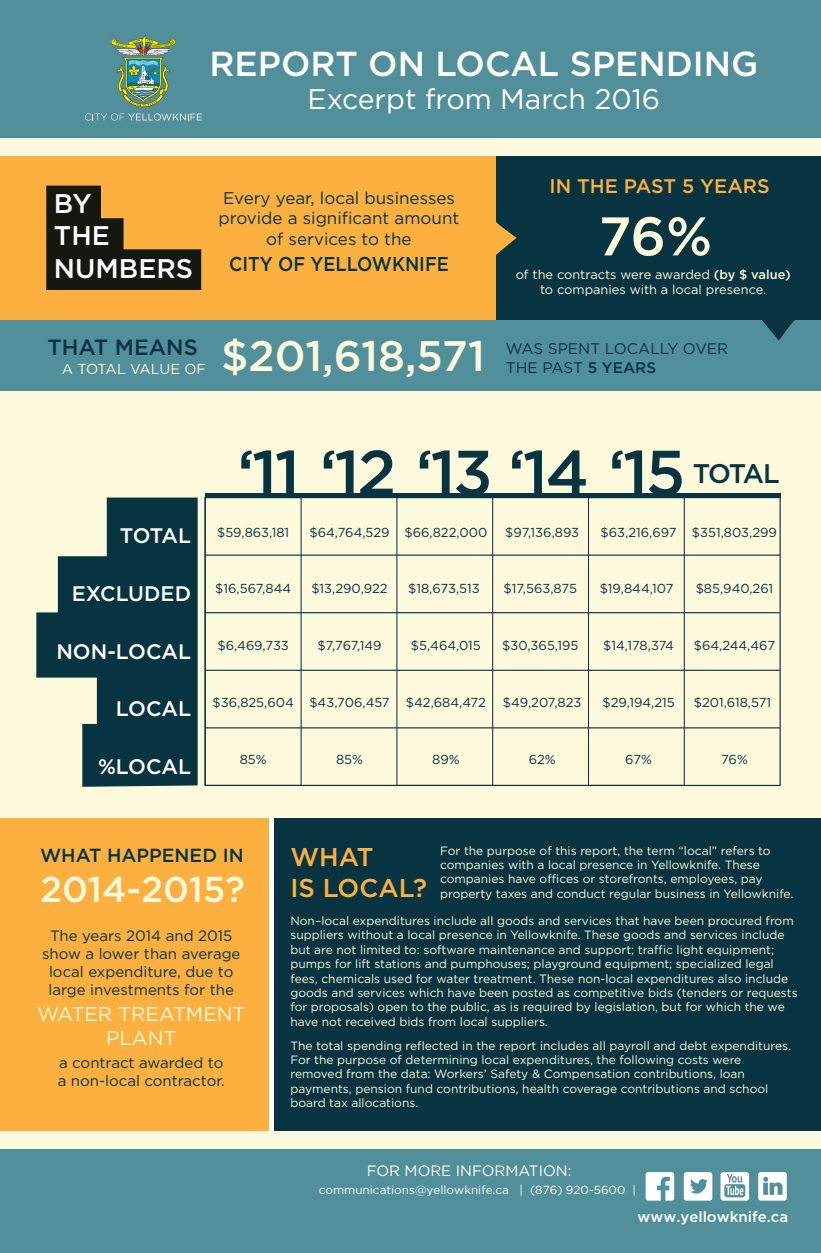
<style>
.page{position:relative;width:821px;height:1253px;background:#fff}
.page>*{position:absolute;margin:0;border:0;box-sizing:border-box;transform-origin:0 0}
.t1{font:500 64px "Gotham";letter-spacing:-.04em;color:#083441}
.t2{font:500 54.3px "Gotham";color:#fcf9dc}
.t3{font:500 42.7px "Gotham";color:#fcf9dc}
.t4{font:500 35.9px "Gotham";color:#fcf9dc}
.t5{font:500 34.6px "Gotham";color:#fff}
.t6{font:28.4px "Gotham";color:#fff}
.t7{font:500 26.9px/32.3px "Gotham";color:#fff}
.t8{font:500 26.9px "Gotham";letter-spacing:-.08em;color:#083441}
.t9{font:500 25.7px "Gotham";color:#fbb03f}
.t10{font:500 22.1px "Gotham";color:#083441}
.t11{font:500 21px "Gotham";color:#fff}
.t12{font:20px/24px "Gotham";color:#fcf9dc;text-align:center}
.t13{font:500 20px "Gotham";color:#083441;scale:.9 1}
.t14{font:500 19.7px "Gotham";color:#fbb03f}
.t15{font:500 19px "Gotham";color:#083441}
.t16{font:17px/20.4px "Gotham";color:#083441;text-align:center}
.t17{font:15.4px/18.4px "Gotham";color:#083441}
.t18{font:15px/18px "Gotham";color:#083441;text-align:center}
.t19{font:15px "Gotham";color:#fff}
.t20{font:500 15px "Gotham";color:#fff}
.t21{font:14.4px "Gotham";color:#fcf9dc}
.t22{font:13px "Gotham";color:#083441}
.t23{font:12.8px/15.4px "Gotham";color:#fcf9dc;text-align:center}
.t24{font:12px/14.4px "Gotham";color:#fcf9dc}
.t25{font:11.8px "Gotham";color:#fff}
.s1{font-weight:500}
</style>
<div class="page">
<div style="left:275px;top:818px;width:546px;height:420px;background:#083441"></div>
<div style="left:0;top:390px;width:821px;height:428px;background:#fcf9dc"></div>
<svg style="left:36px;top:497px;width:162px;height:290px;fill:#083441"></svg>
<div style="left:396px;top:497px;width:97px;height:289px;border:1px solid #083441"></div>
<div style="left:588px;top:497px;width:97px;height:289px;border:1px solid #083441"></div>
<div style="left:0;top:0;width:821px;height:139px;background:#518f9b"></div>
<div style="left:0;top:138px;width:496px;height:182px;background:#fbb03f"></div>
<div style="left:0;top:818px;width:268px;height:420px;background:#fbb03f"></div>
<div style="left:496px;top:139px;width:325px;height:181px;background:#083441"></div>
<div style="left:0;top:320px;width:821px;height:70px;background:#518f9b"></div>
<img style="left:111px;top:34px;width:65px;height:73px">
<svg style="left:85px;top:113px;width:117px;height:8px"></svg>
<svg style="left:46px;top:186px;width:155px;height:104px"></svg>
<div style="left:0;top:138px;width:821px;height:18px;background:#fcf9dc"></div>
<div style="left:0;top:1148px;width:821px;height:105px;background:#518f9b"></div>
<div style="left:0;top:1131px;width:821px;height:17px;background:#fcf9dc"></div>
<svg style="left:496px;top:222px;width:20px;height:33px"></svg>
<svg style="left:762px;top:320px;width:33px;height:21px"></svg>
<hr style="left:205px;top:493px;width:575px;height:4px;background:#083441">
<hr style="left:205px;top:554px;width:575px;height:2px;background:#083441">
<svg style="left:645px;top:1172px;width:29px;height:28px"></svg>
<svg style="left:684px;top:1172px;width:28px;height:28px"></svg>
<svg style="left:720px;top:1172px;width:29px;height:28px"></svg>
<svg style="left:758px;top:1172px;width:29px;height:28px"></svg>
<hr style="left:205px;top:612px;width:575px;height:1px;background:#083441">
<hr style="left:205px;top:670px;width:575px;height:1px;background:#083441">
<hr style="left:205px;top:727px;width:575px;height:1px;background:#083441">
<div style="left:204px;top:497px;width:577px;height:289px;border:1px solid #083441"></div>
<h3 class="t5" style="left:210px;top:44px;width:550px">REPORT ON LOCAL SPENDING</h3>
<h3 class="t6" style="left:308px;top:84px;width:354px">Excerpt from March 2016</h3>
<h3 class="t7" style="left:54px;top:187px;width:141px">BY<br>THE<br>NUMBERS</h3>
<h3 class="t16" style="left:219px;top:187px;width:242px">Every year, local businesses provide a significant amount of services to the</h3>
<h3 class="t13" style="left:229px;top:253px;width:246px">CITY OF YELLOWKNIFE</h3>
<h3 class="t10" style="left:47px;top:335px;width:152px">THAT MEANS</h3>
<p class="t21" style="left:62px;top:361px;width:146px">A TOTAL VALUE OF</p>
<h3 class="t3" style="left:221px;top:331px;width:265px">$201,618,571</h3>
<h3 class="t14" style="left:549px;top:175px;width:222px">IN THE PAST 5 YEARS</h3>
<h2 class="t2" style="left:598px;top:205px;width:115px">76%</h2>
<p class="t23" style="left:516px;top:267px;width:276px">of the contracts were awarded <span class="s1">(by $ value) </span>to companies with a local presence.</p>
<p class="t17" style="left:506px;top:339px;width:224px">WAS SPENT LOCALLY OVER<br>THE PAST <span class="s1">5 YEARS</span></p>
<h1 class="t1" style="left:237px;top:436px;width:450px">‘11 ‘12 ‘13 ‘14 ‘15</h1>
<h3 class="t8" style="left:693px;top:459px;width:88px">TOTAL</h3>
<h3 class="t11" style="left:120px;top:523px;width:73px">TOTAL</h3>
<p class="t22" style="left:217px;top:525px;width:74px">$59,863,181</p>
<p class="t22" style="left:309px;top:525px;width:82px">$64,764,529</p>
<p class="t22" style="left:404px;top:525px;width:84px">$66,822,000</p>
<p class="t22" style="left:505px;top:525px;width:75px">$97,136,893</p>
<p class="t22" style="left:601px;top:525px;width:77px">$63,216,697</p>
<p class="t22" style="left:692px;top:525px;width:87px">$351,803,299</p>
<h3 class="t11" style="left:72px;top:581px;width:121px">EXCLUDED</h3>
<p class="t22" style="left:215px;top:581px;width:77px">$16,567,844</p>
<p class="t22" style="left:311px;top:581px;width:78px">$13,290,922</p>
<p class="t22" style="left:408px;top:581px;width:73px">$18,673,513</p>
<p class="t22" style="left:503px;top:581px;width:75px">$17,563,875</p>
<p class="t22" style="left:600px;top:581px;width:75px">$19,844,107</p>
<p class="t22" style="left:696px;top:581px;width:79px">$85,940,261</p>
<h3 class="t11" style="left:56px;top:639px;width:136px">NON-LOCAL</h3>
<p class="t22" style="left:217px;top:638px;width:73px">$6,469,733</p>
<p class="t22" style="left:318px;top:638px;width:65px">$7,767,149</p>
<p class="t22" style="left:411px;top:638px;width:72px">$5,464,015</p>
<p class="t22" style="left:502px;top:638px;width:78px">$30,365,195</p>
<p class="t22" style="left:603px;top:638px;width:72px">$14,178,374</p>
<p class="t22" style="left:694px;top:638px;width:83px">$64,244,467</p>
<h3 class="t11" style="left:116px;top:697px;width:77px">LOCAL</h3>
<p class="t22" style="left:212px;top:695px;width:83px">$36,825,604</p>
<p class="t22" style="left:309px;top:695px;width:82px">$43,706,457</p>
<p class="t22" style="left:406px;top:695px;width:82px">$42,684,472</p>
<p class="t22" style="left:503px;top:695px;width:80px">$49,207,823</p>
<p class="t22" style="left:602px;top:695px;width:74px">$29,194,215</p>
<p class="t22" style="left:694px;top:695px;width:79px">$201,618,571</p>
<h3 class="t11" style="left:98px;top:755px;width:94px">%LOCAL</h3>
<p class="t22" style="left:240px;top:752px;width:28px">85%</p>
<p class="t22" style="left:336px;top:752px;width:28px">85%</p>
<p class="t22" style="left:432px;top:752px;width:29px">89%</p>
<p class="t22" style="left:529px;top:752px;width:29px">62%</p>
<p class="t22" style="left:625px;top:752px;width:28px">67%</p>
<p class="t22" style="left:721px;top:752px;width:28px">76%</p>
<p class="t24" style="left:440px;top:843px;width:355px">For the purpose of this report, the term “local” refers to companies with a local presence in Yellowknife. These companies have offices or storefronts, employees, pay property taxes and conduct regular business in Yellowknife.</p>
<p class="t24" style="left:290px;top:913px;width:509px">Non–local expenditures include all goods and services that have been procured from suppliers without a local presence in Yellowknife. These goods and services include but are not limited to: software maintenance and support; traffic light equipment; pumps for lift stations and pumphouses; playground equipment; specialized legal fees, chemicals used for water treatment. These non-local expenditures also include goods and services which have been posted as competitive bids (tenders or requests for proposals) open to the public, as is required by legislation, but for which the we have not received bids from local suppliers.</p>
<p class="t24" style="left:290px;top:1038px;width:502px">The total spending reflected in the report includes all payroll and debt expenditures.<br>For the purpose of determining local expenditures, the following costs were removed from the data: Workers’ Safety &amp; Compensation contributions, loan payments, pension fund contributions, health coverage contributions and school board tax allocations.</p>
<h3 class="t15" style="left:40px;top:844px;width:205px">WHAT HAPPENED IN</h3>
<h3 class="t9" style="left:290px;top:843px;width:84px">WHAT</h3>
<h3 class="t4" style="left:40px;top:869px;width:206px">2014-2015?</h3>
<h3 class="t9" style="left:290px;top:874px;width:138px">IS LOCAL?</h3>
<p class="t18" style="left:42px;top:926px;width:200px">The years 2014 and 2015 show a lower than average local expenditure, due to large investments for the</p>
<h3 class="t12" style="left:37px;top:1001px;width:210px">WATER TREATMENT<br>PLANT</h3>
<p class="t18" style="left:58px;top:1053px;width:169px;text-align:left">a contract awarded to a non-local contractor.</p>
<p class="t19" style="left:367px;top:1162px;width:206px">FOR MORE INFORMATION:</p>
<p class="t25" style="left:319px;top:1183px;width:319px">communications@yellowknife.ca | (876) 920-5600 |</p>
<p class="t20" style="left:637px;top:1208px;width:152px">www.yellowknife.ca</p>
</div>
